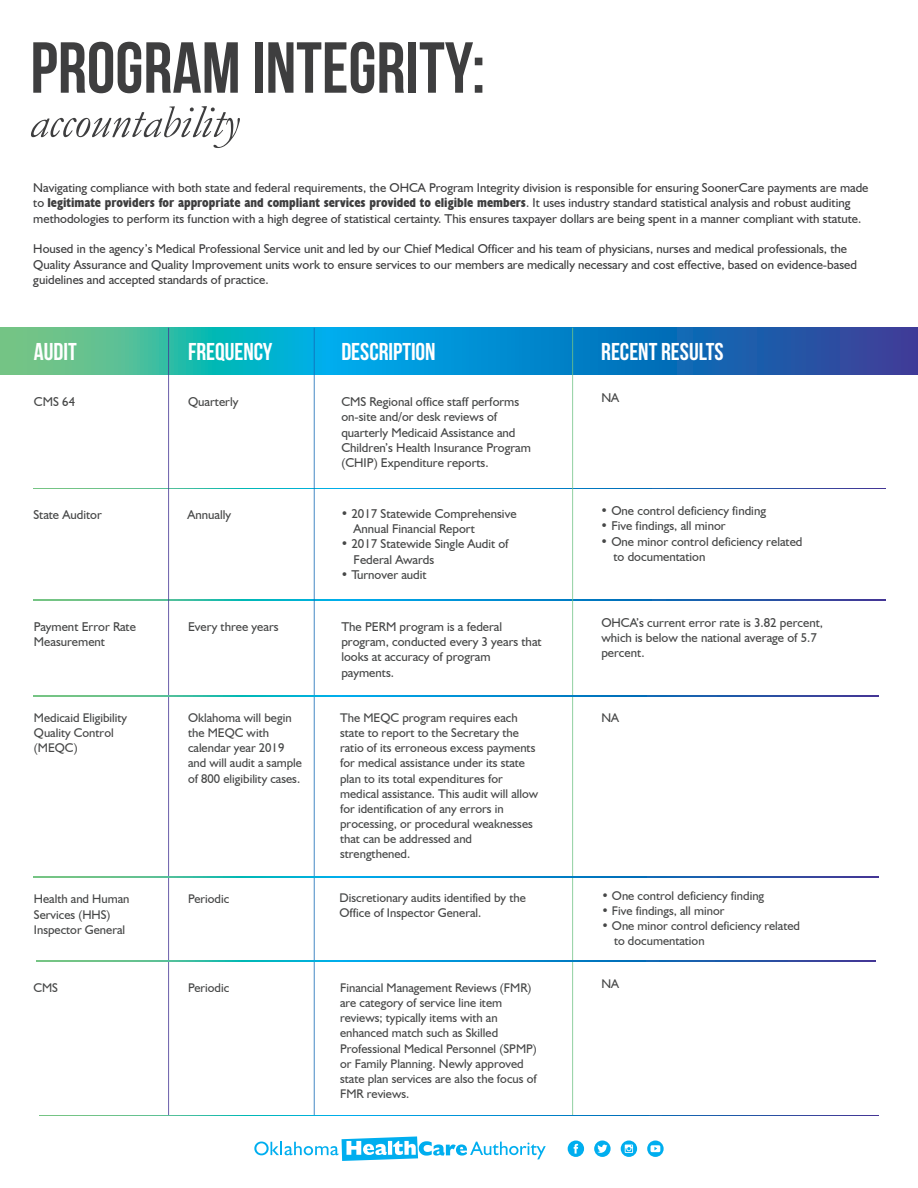
<style>
.page{position:relative;width:918px;height:1188px;background:#fff}
.page>*{position:absolute;margin:0;border:0;box-sizing:border-box;transform-origin:0 0}
.t1{font:700 72px "Bebas Neue";color:#3e3e3f}
.t2{font:700 24.3px "Bebas Neue";color:#fff}
.t3{font:12.75px/15.3px "Humanist 521 BT";color:#464747}
.t4{font:12.75px/15.3px "Humanist 521 BT";color:#3e3e3f}
.t5{font:700 condensed 12.75px "Humanist 521 BT Xtra";color:#3e3e3f}
.t6{font:12.6px/15.1px "Humanist 521 BT";color:#464747}
.s1{font-family:"Humanist 521 BT";font-weight:400;font-stretch:normal}
</style>
<div class="page">
<svg style="left:0;top:328px;width:918px;height:47px;background:#317ea3"></svg>
<svg style="left:33px;top:488px;width:853px;height:1px"></svg>
<svg style="left:33px;top:600px;width:853px;height:1px"></svg>
<svg style="left:168px;top:328px;width:405px;height:787px"></svg>
<svg style="left:34px;top:876px;width:845px;height:1px"></svg>
<svg style="left:37px;top:960px;width:839px;height:1px"></svg>
<svg style="left:34px;top:696px;width:845px;height:1px"></svg>
<svg style="left:31px;top:106px;width:209px;height:42px"></svg>
<svg style="left:594px;top:1141px;width:17px;height:16px"></svg>
<svg style="left:568px;top:1141px;width:16px;height:16px"></svg>
<svg style="left:647px;top:1141px;width:17px;height:16px"></svg>
<svg style="left:621px;top:1141px;width:16px;height:16px"></svg>
<svg style="left:254px;top:1136px;width:292px;height:25px"></svg>
<svg style="left:39px;top:1115px;width:840px;height:1px"></svg>
<h1 class="t1" style="left:30px;top:28px;width:456px">PROGRAM INTEGRITY:</h1>
<p class="t4" style="left:33px;top:180px;width:837px">Navigating compliance with both state and federal requirements, the OHCA Program Integrity division is responsible for ensuring SoonerCare payments are made</p>
<p class="t5" style="left:33px;top:195px;width:819px"><span class="s1">to</span> legitimate providers for appropriate and compliant services provided to eligible members<span class="s1">. It uses industry standard statistical analysis and robust auditing</span></p>
<p class="t4" style="left:33px;top:210px;width:830px">methodologies to perform its function with a high degree of statistical certainty. This ensures taxpayer dollars are being spent in a manner compliant with statute.</p>
<p class="t4" style="left:33px;top:241px;width:825px">Housed in the agency’s Medical Professional Service unit and led by our Chief Medical Officer and his team of physicians, nurses and medical professionals, the<br>Quality Assurance and Quality Improvement units work to ensure services to our members are medically necessary and cost effective, based on evidence-based guidelines and accepted standards of practice.</p>
<h2 class="t2" style="left:34px;top:339px;width:44px">AUDIT</h2>
<h2 class="t2" style="left:188px;top:339px;width:86px">FREQUENCY</h2>
<h2 class="t2" style="left:341px;top:339px;width:96px">DESCRIPTION</h2>
<h2 class="t2" style="left:601px;top:339px;width:124px">RECENT RESULTS</h2>
<p class="t3" style="left:188px;top:394px;width:52px">Quarterly</p>
<p class="t3" style="left:341px;top:394px;width:191px">CMS Regional office staff performs on-site and/or desk reviews of quarterly Medicaid Assistance and Children’s Health Insurance Program (CHIP) Expenditure reports.</p>
<p class="t3" style="left:34px;top:394px;width:43px">CMS 64</p>
<p class="t3" style="left:601px;top:390px;width:19px">NA</p>
<p class="t3" style="left:33px;top:507px;width:70px">State Auditor</p>
<p class="t3" style="left:34px;top:618px;width:104px">Payment Error Rate<br>Measurement</p>
<p class="t3" style="left:187px;top:507px;width:45px">Annually</p>
<p class="t3" style="left:354px;top:506px;width:164px;text-indent:-13px">• 2017 Statewide Comprehensive<br>Annual Financial Report</p>
<p class="t3" style="left:354px;top:536px;width:157px;text-indent:-13px">• 2017 Statewide Single Audit of<br>Federal Awards</p>
<p class="t3" style="left:341px;top:567px;width:87px">• Turnover audit</p>
<p class="t3" style="left:601px;top:503px;width:167px">• One control deficiency finding</p>
<p class="t3" style="left:601px;top:518px;width:127px">• Five findings, all minor</p>
<p class="t3" style="left:614px;top:534px;width:191px;text-indent:-13px">• One minor control deficiency related to documentation</p>
<p class="t3" style="left:188px;top:618px;width:92px">Every three years</p>
<p class="t3" style="left:341px;top:618px;width:202px">The PERM program is a federal program, conducted every 3 years that looks at accuracy of program payments.</p>
<p class="t3" style="left:601px;top:614px;width:223px">OHCA’s current error rate is 3.82 percent, which is below the national average of 5.7 percent.</p>
<p class="t6" style="left:188px;top:710px;width:116px">Oklahoma will begin the MEQC with calendar year 2019 and will audit a sample of 800 eligibility cases.</p>
<p class="t6" style="left:340px;top:710px;width:200px">The MEQC program requires each state to report to the Secretary the ratio of its erroneous excess payments for medical assistance under its state plan to its total expenditures for medical assistance. This audit will allow for identification of any errors in processing, or procedural weaknesses that can be addressed and strengthened.</p>
<p class="t6" style="left:34px;top:710px;width:95px">Medicaid Eligibility</p>
<p class="t6" style="left:601px;top:710px;width:19px">NA</p>
<p class="t6" style="left:34px;top:725px;width:81px">Quality Control (MEQC)</p>
<p class="t6" style="left:34px;top:891px;width:97px">Health and Human<br>Services (HHS)<br>Inspector General</p>
<p class="t6" style="left:188px;top:891px;width:43px">Periodic</p>
<p class="t6" style="left:340px;top:890px;width:188px">Discretionary audits identified by the<br>Office of Inspector General.</p>
<p class="t6" style="left:601px;top:887px;width:164px">• One control deficiency finding</p>
<p class="t6" style="left:601px;top:903px;width:125px">• Five findings, all minor</p>
<p class="t6" style="left:614px;top:918px;width:188px;text-indent:-13px">• One minor control deficiency related to documentation</p>
<p class="t6" style="left:33px;top:980px;width:26px">CMS</p>
<p class="t6" style="left:601px;top:976px;width:19px">NA</p>
<p class="t6" style="left:188px;top:980px;width:43px">Periodic</p>
<p class="t6" style="left:340px;top:980px;width:198px">Financial Management Reviews (FMR) are category of service line item reviews; typically items with an enhanced match such as Skilled<br>Professional Medical Personnel (SPMP) or Family Planning. Newly approved state plan services are also the focus of<br>FMR reviews.</p>
</div>
